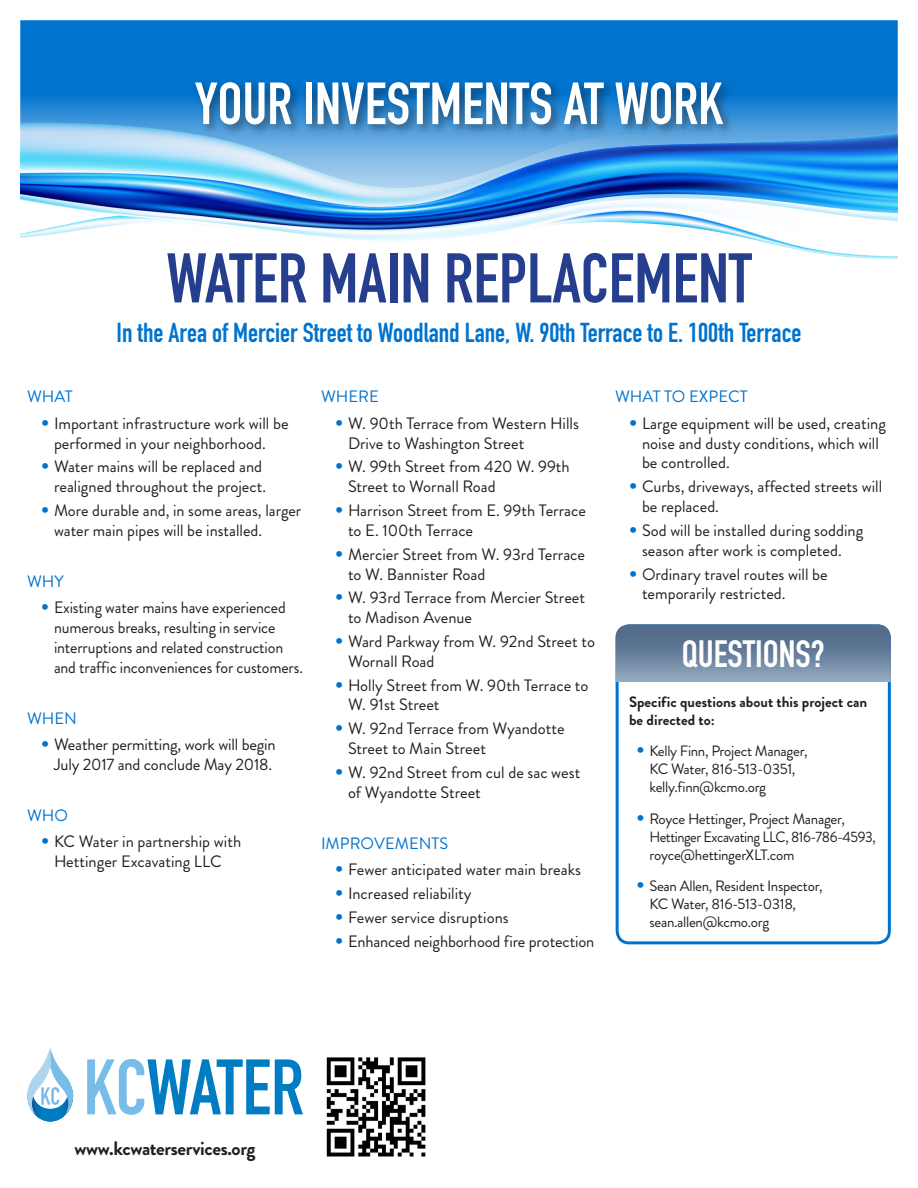
<style>
.page{position:relative;width:918px;height:1188px;background:#fff}
.page>*{position:absolute;margin:0;border:0;box-sizing:border-box;transform-origin:0 0}
.t1{font:69px "DIN Engschrift Std";color:#253f8e}
.t2{font:58.5px "DIN Engschrift Std";color:#fff}
.t3{font:37.5px "DIN Engschrift Std";color:#fff}
.t4{font:27px "DIN Engschrift Std";color:#0073ce}
.t5{font:700 19.5px "Brandon Grotesque";letter-spacing:-.02em;color:#231f20}
.t6{font:16.5px/19.8px "Brandon Grotesque";color:#231f20}
.t7{font:16.5px "Brandon Grotesque";color:#0073ce}
.t8{font:15px/18px "Brandon Grotesque";letter-spacing:-.02em;color:#231f20}
.t9{font:700 15px/18px "Brandon Grotesque";color:#231f20}
.s1{font-size:27px;color:#0073ce}
</style>
<div class="page">
<div style="left:20px;top:20px;width:878px;height:83px;background:#0073ce"></div>
<img style="left:20px;top:103px;width:878px;height:156px">
<div style="left:192px;top:78px;width:543px;height:59px;background:#231f20;opacity:.5"></div>
<div style="left:616px;top:624px;width:275px;height:320px;border:3px solid #0073ce;border-radius:12px"></div>
<svg style="left:616px;top:624px;width:275px;height:58px;background:#6b849f"></svg>
<svg style="left:87px;top:1059px;width:216px;height:56px"></svg>
<svg style="left:27px;top:1047px;width:46px;height:75px"></svg>
<img style="left:326px;top:1057px;width:100px;height:100px">
<p class="t2" style="left:195px;top:69px;width:530px">YOUR INVESTMENTS AT WORK</p>
<p class="t1" style="left:166px;top:238px;width:587px">WATER MAIN REPLACEMENT</p>
<p class="t4" style="left:117px;top:316px;width:686px">In the Area of Mercier Street to Woodland Lane, W. 90th Terrace to E. 100th Terrace</p>
<p class="t7" style="left:27px;top:385px;width:47px">WHAT</p>
<p class="t6" style="left:40px;top:413px;width:250px;text-align:center"><span class="s1">•</span> Important infrastructure work will be performed in your neighborhood.</p>
<p class="t6" style="left:40px;top:457px;width:227px;text-align:right"><span class="s1">•</span> Water mains will be replaced and realigned throughout the project.</p>
<p class="t6" style="left:54px;top:501px;width:249px;text-indent:-14px"><span class="s1">•</span> More durable and, in some areas, larger water main pipes will be installed.</p>
<p class="t7" style="left:27px;top:570px;width:38px">WHY</p>
<p class="t6" style="left:54px;top:598px;width:251px;text-indent:-14px"><span class="s1">•</span> Existing water mains have experienced numerous breaks, resulting in service interruptions and related construction and traffic inconveniences for customers.</p>
<p class="t7" style="left:27px;top:706px;width:51px">WHEN</p>
<p class="t6" style="left:40px;top:735px;width:237px;text-align:right"><span class="s1">•</span> Weather permitting, work will begin<br>July 2017 and conclude May 2018.</p>
<p class="t7" style="left:27px;top:804px;width:42px">WHO</p>
<p class="t6" style="left:40px;top:832px;width:202px;text-align:center"><span class="s1">•</span> KC Water in partnership with<br>Hettinger Excavating LLC</p>
<p class="t7" style="left:321px;top:385px;width:59px">WHERE</p>
<p class="t6" style="left:348px;top:413px;width:232px;text-indent:-14px"><span class="s1">•</span> W. 90th Terrace from Western Hills<br>Drive to Washington Street</p>
<p class="t6" style="left:348px;top:457px;width:223px;text-indent:-14px"><span class="s1">•</span> W. 99th Street from 420 W. 99th<br>Street to Wornall Road</p>
<p class="t6" style="left:348px;top:501px;width:239px;text-indent:-14px"><span class="s1">•</span> Harrison Street from E. 99th Terrace to E. 100th Terrace</p>
<p class="t6" style="left:348px;top:544px;width:239px;text-indent:-14px"><span class="s1">•</span> Mercier Street from W. 93rd Terrace to W. Bannister Road</p>
<p class="t6" style="left:348px;top:588px;width:239px;text-indent:-14px"><span class="s1">•</span> W. 93rd Terrace from Mercier Street to Madison Avenue</p>
<p class="t6" style="left:348px;top:632px;width:248px;text-indent:-14px"><span class="s1">•</span> Ward Parkway from W. 92nd Street to<br>Wornall Road</p>
<p class="t6" style="left:348px;top:675px;width:242px;text-indent:-14px"><span class="s1">•</span> Holly Street from W. 90th Terrace to<br>W. 91st Street</p>
<p class="t6" style="left:348px;top:719px;width:218px;text-indent:-14px"><span class="s1">•</span> W. 92nd Terrace from Wyandotte<br>Street to Main Street</p>
<p class="t6" style="left:348px;top:763px;width:234px;text-indent:-14px"><span class="s1">•</span> W. 92nd Street from cul de sac west of Wyandotte Street</p>
<p class="t7" style="left:321px;top:832px;width:129px">IMPROVEMENTS</p>
<p class="t6" style="left:334px;top:860px;width:248px"><span class="s1">•</span> Fewer anticipated water main breaks</p>
<p class="t6" style="left:334px;top:884px;width:139px"><span class="s1">•</span> Increased reliability</p>
<p class="t6" style="left:334px;top:908px;width:176px"><span class="s1">•</span> Fewer service disruptions</p>
<p class="t6" style="left:334px;top:931px;width:261px"><span class="s1">•</span> Enhanced neighborhood fire protection</p>
<p class="t7" style="left:615px;top:385px;width:134px">WHAT TO EXPECT</p>
<p class="t6" style="left:642px;top:413px;width:245px;text-indent:-14px"><span class="s1">•</span> Large equipment will be used, creating noise and dusty conditions, which will be controlled.</p>
<p class="t6" style="left:642px;top:477px;width:242px;text-indent:-14px"><span class="s1">•</span> Curbs, driveways, affected streets will be replaced.</p>
<p class="t6" style="left:628px;top:521px;width:236px;text-align:center"><span class="s1">•</span> Sod will be installed during sodding season after work is completed.</p>
<p class="t6" style="left:642px;top:564px;width:187px;text-indent:-14px"><span class="s1">•</span> Ordinary travel routes will be temporarily restricted.</p>
<p class="t3" style="left:682px;top:631px;width:144px">QUESTIONS?</p>
<p class="t9" style="left:629px;top:693px;width:240px">Specific questions about this project can be directed to:</p>
<p class="t8" style="left:649px;top:742px;width:160px;text-indent:-14px"><span class="s1">•</span> Kelly Finn, Project Manager,<br>KC Water, 816-513-0351, kelly.finn@kcmo.org</p>
<p class="t8" style="left:649px;top:810px;width:228px;text-indent:-14px"><span class="s1">•</span> Royce Hettinger, Project Manager,<br>Hettinger Excavating LLC, 816-786-4593, royce@hettingerXLT.com</p>
<p class="t8" style="left:649px;top:877px;width:175px;text-indent:-14px"><span class="s1">•</span> Sean Allen, Resident Inspector,<br>KC Water, 816-513-0318, sean.allen@kcmo.org</p>
<p class="t5" style="left:75px;top:1134px;width:182px">www.kcwaterservices.org</p>
</div>
